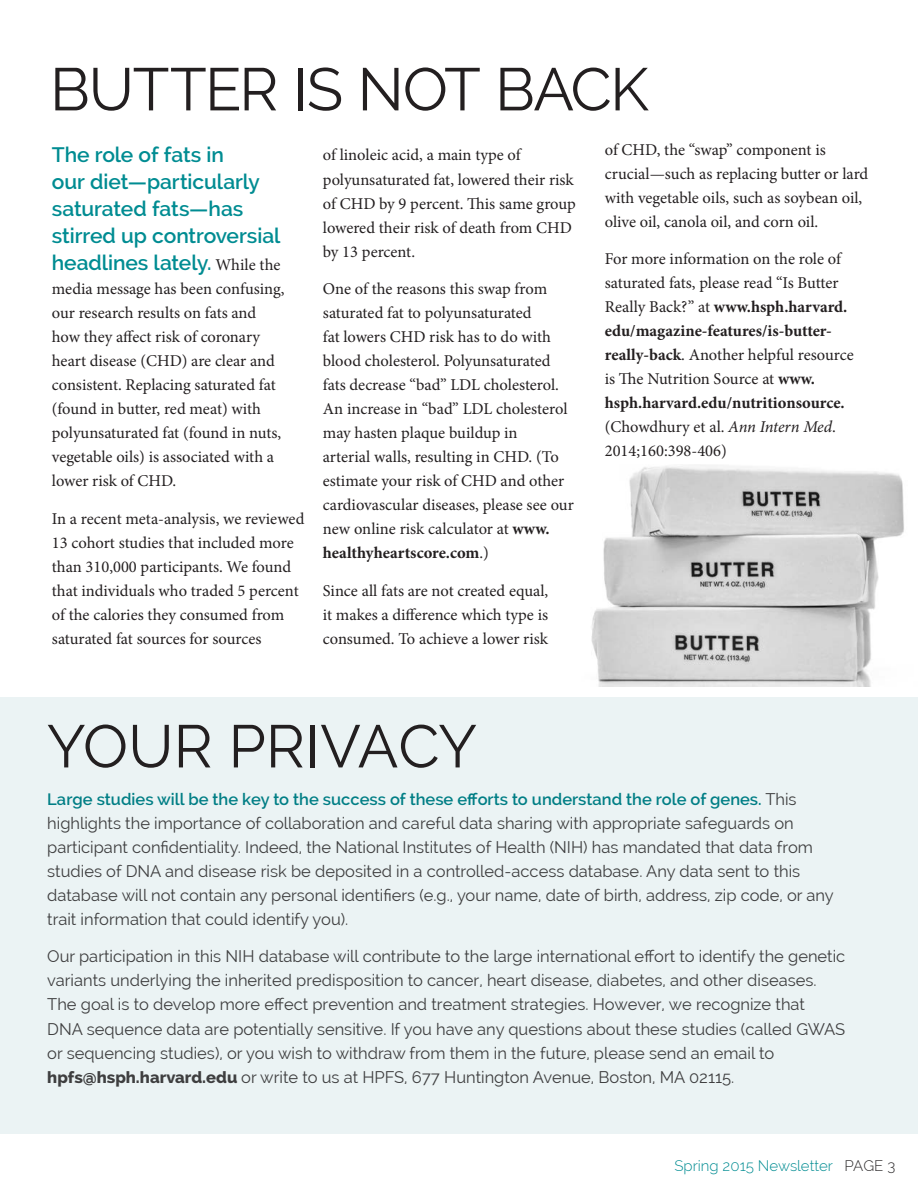
<style>
.page{position:relative;width:918px;height:1188px;background:#fff}
.page>*{position:absolute;margin:0;border:0;box-sizing:border-box;transform-origin:0 0}
.t1{font:60px "Raleway";letter-spacing:-.02em;color:#231f20}
.t2{font:60px "Raleway";color:#231f20}
.t3{font:600 21px/27px "Raleway";letter-spacing:-.005em;color:#008c92}
.t4{font:16.5px/24px "Minion Pro";color:#231f20}
.t5{font:16.5px/24px "Raleway";color:#3e3e3f}
.t6{font:300 15px "Raleway";color:#008c92}
.s1{font-weight:700}
.s2{font-style:italic}
.s3{font-family:"Minion Pro";font-weight:400;font-size:16.5px;color:#231f20}
.s4{font-weight:600;color:#007e85}
.s5{font-weight:800}
.s6{color:#2b292a}
</style>
<div class="page">
<div style="left:0;top:698px;width:918px;height:436px;background:#ebf3f4"></div>
<img style="left:591px;top:465px;width:313px;height:222px">
<h1 class="t1" style="left:50px;top:54px;width:600px">BUTTER IS NOT BACK</h1>
<p class="t4" style="left:323px;top:143px;width:254px">of linoleic acid, a main type of polyunsaturated fat, lowered their risk of CHD by 9 percent. This same group lowered their risk of death from CHD by 13 percent.</p>
<p class="t4" style="left:323px;top:277px;width:252px">One of the reasons this swap from saturated fat to polyunsaturated<br>fat lowers CHD risk has to do with blood cholesterol. Polyunsaturated fats decrease “bad” LDL cholesterol.<br>An increase in “bad” LDL cholesterol may hasten plaque buildup in<br>arterial walls, resulting in CHD. (To estimate your risk of CHD and other cardiovascular diseases, please see our new online risk calculator at <span class="s1">www. healthyheartscore.com</span>.)</p>
<p class="t4" style="left:323px;top:578px;width:227px;text-align:justify">Since all fats are not created equal, it makes a difference which type is consumed. To achieve a lower risk</p>
<p class="t4" style="left:605px;top:137px;width:265px">of CHD, the “swap” component is crucial—such as replacing butter or lard with vegetable oils, such as soybean oil, olive oil, canola oil, and corn oil.</p>
<p class="t4" style="left:605px;top:247px;width:251px">For more information on the role of saturated fats, please read “Is Butter Really Back?” at <span class="s1">www.hsph.harvard. edu/magazine-features/is-butter&shy;really-back</span>. Another helpful resource is The Nutrition Source at <span class="s1">www. hsph.harvard.edu/nutritionsource. </span>(Chowdhury et al. <span class="s2">Ann Intern Med</span>.<br>2014;160:398-406)</p>
<p class="t3" style="left:52px;top:141px;width:230px">The role of fats in<br>our diet—particularly saturated fats—has stirred up controversial headlines lately. <span class="s3">While the</span></p>
<p class="t4" style="left:52px;top:277px;width:234px">media message has been confusing, our research results on fats and how they affect risk of coronary heart disease (CHD) are clear and consistent. Replacing saturated fat (found in butter, red meat) with polyunsaturated fat (found in nuts, vegetable oils) is associated with a lower risk of CHD.</p>
<p class="t4" style="left:52px;top:507px;width:254px">In a recent meta-analysis, we reviewed 13 cohort studies that included more than 310,000 participants. We found that individuals who traded 5 percent of the calories they consumed from saturated fat sources for sources</p>
<h1 class="t2" style="left:47px;top:711px;width:431px">YOUR PRIVACY</h1>
<p class="t5" style="left:47px;top:787px;width:788px"><span class="s4">Large studies will be the key to the success of these efforts to understand the role of genes.</span> This highlights the importance of collaboration and careful data sharing with appropriate safeguards on participant confidentiality. Indeed, the National Institutes of Health (NIH) has mandated that data from studies of DNA and disease risk be deposited in a controlled-access database. Any data sent to this database will not contain any personal identifiers (e.g., your name, date of birth, address, zip code, or any trait information that could identify you).</p>
<p class="t5" style="left:47px;top:945px;width:800px">Our participation in this NIH database will contribute to the large international effort to identify the genetic variants underlying the inherited predisposition to cancer, heart disease, diabetes, and other diseases.<br>The goal is to develop more effect prevention and treatment strategies. However, we recognize that<br>DNA sequence data are potentially sensitive. If you have any questions about these studies (called GWAS or sequencing studies), or you wish to withdraw from them in the future, please send an email to <span class="s5">hpfs@hsph.harvard.edu</span> or write to us at HPFS, 677 Huntington Avenue, Boston, MA 02115.</p>
<p class="t6" style="left:674px;top:1157px;width:222px">Spring 2015 Newsletter <span class="s6">PAGE 3</span></p>
</div>
